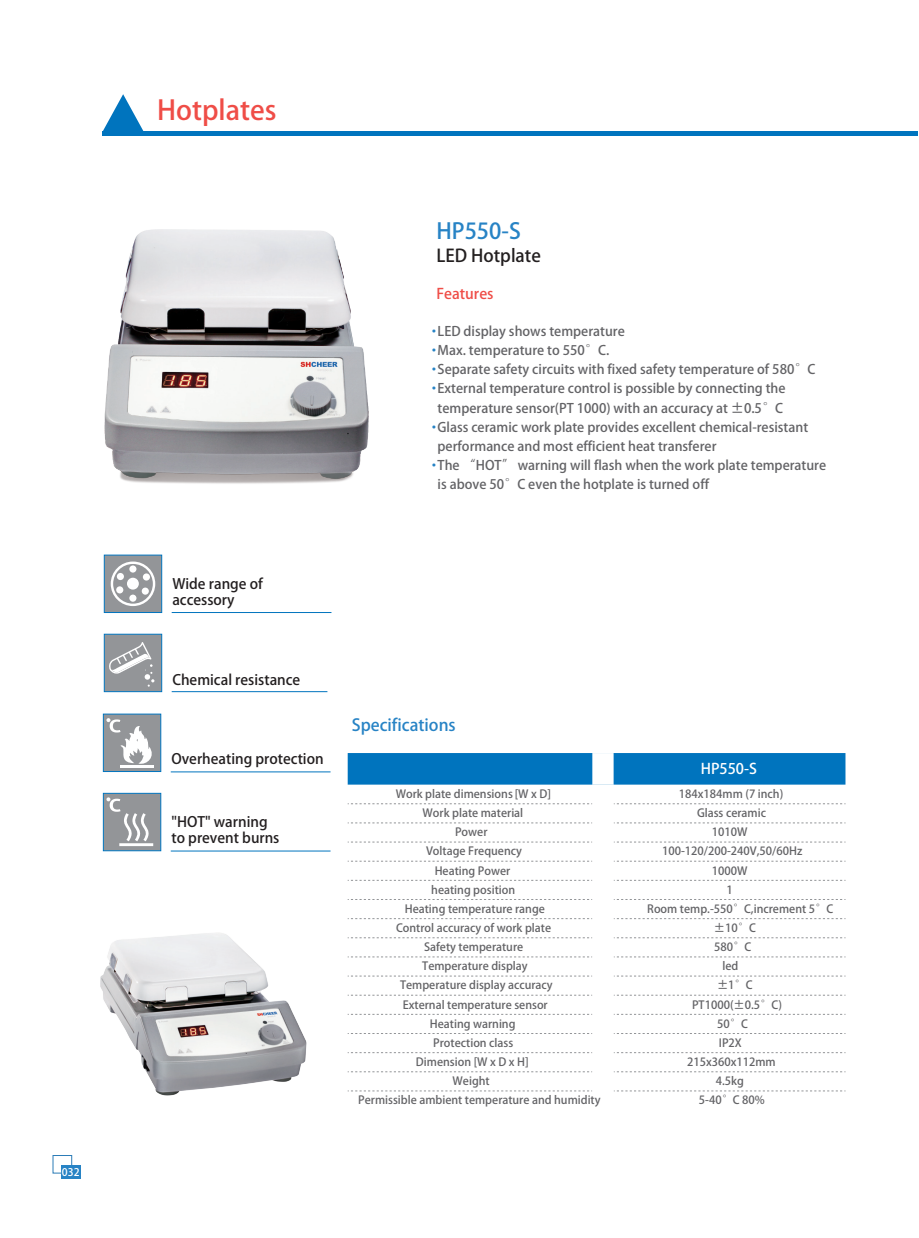
<style>
.page{position:relative;width:919px;height:1238px;background:#fff}
.page>*{position:absolute;margin:0;border:0;box-sizing:border-box;transform-origin:0 0}
.t1{font:27px "Frutiger LT Std Black G Bpc EUC H";color:#ef4d47}
.t2{font:21.9px "Frutiger LT Std Black G Bpc EUC H";color:#2783c5}
.t3{font:17.55px "Frutiger LT Std Black G Bpc EUC H";color:#231f20}
.t4{font:16.5px "Frutiger LT Std Black G Bpc EUC H";color:#2783c5}
.t5{font:14.55px "Frutiger LT Std Bold G Bpc EUC H";color:#ef4d47}
.t6{font:14.55px "Frutiger LT Std Bold G Bpc EUC H";color:#fff}
.t7{font:14.25px/16.2px "Frutiger LT Std Black G Bpc EUC H";color:#231f20}
.t8{font:13.05px/19.2px "Frutiger LT Std Light G Bpc EUC H";color:#636366}
.t9{font:13.05px/19.2px "Frutiger LT Std Light G Bpc EUC H";color:#2783c5;text-align:justify}
.t10{font:11.25px "Frutiger LT Std Light G Bpc EUC H";color:#636366}
.t11{font:10.5px "FZLTHJW GB1 0";color:#fff}
</style>
<div class="page">
<div style="left:53px;top:1155px;width:19px;height:18px;border:1px solid #2c7cb7"></div>
<div style="left:62px;top:1164px;width:19px;height:14px;background:#2783c5"></div>
<svg style="left:103px;top:94px;width:41px;height:37px"></svg>
<div style="left:103px;top:131px;width:815px;height:5px;background:#0074be"></div>
<div style="left:347px;top:753px;width:498px;height:31px;background:#0074be"></div>
<svg style="left:347px;top:803px;width:245px;height:1px"></svg>
<svg style="left:613px;top:803px;width:232px;height:1px"></svg>
<svg style="left:347px;top:822px;width:245px;height:1px"></svg>
<svg style="left:613px;top:822px;width:232px;height:1px"></svg>
<svg style="left:347px;top:841px;width:245px;height:1px"></svg>
<svg style="left:614px;top:841px;width:231px;height:1px"></svg>
<svg style="left:348px;top:860px;width:244px;height:1px"></svg>
<svg style="left:614px;top:860px;width:231px;height:1px"></svg>
<svg style="left:347px;top:880px;width:245px;height:1px"></svg>
<svg style="left:613px;top:880px;width:232px;height:1px"></svg>
<svg style="left:347px;top:899px;width:245px;height:1px"></svg>
<svg style="left:613px;top:899px;width:232px;height:1px"></svg>
<svg style="left:347px;top:918px;width:245px;height:1px"></svg>
<svg style="left:613px;top:918px;width:232px;height:1px"></svg>
<svg style="left:347px;top:937px;width:245px;height:1px"></svg>
<svg style="left:613px;top:937px;width:232px;height:1px"></svg>
<svg style="left:347px;top:956px;width:245px;height:1px"></svg>
<svg style="left:613px;top:956px;width:232px;height:1px"></svg>
<svg style="left:347px;top:975px;width:245px;height:1px"></svg>
<svg style="left:614px;top:975px;width:231px;height:1px"></svg>
<svg style="left:348px;top:994px;width:244px;height:1px"></svg>
<svg style="left:614px;top:994px;width:231px;height:1px"></svg>
<svg style="left:348px;top:1013px;width:244px;height:1px"></svg>
<svg style="left:614px;top:1013px;width:228px;height:1px"></svg>
<svg style="left:347px;top:1033px;width:245px;height:1px"></svg>
<svg style="left:613px;top:1033px;width:232px;height:1px"></svg>
<svg style="left:347px;top:1052px;width:245px;height:1px"></svg>
<svg style="left:613px;top:1052px;width:232px;height:1px"></svg>
<svg style="left:347px;top:1071px;width:245px;height:1px"></svg>
<svg style="left:613px;top:1071px;width:232px;height:1px"></svg>
<svg style="left:347px;top:1090px;width:245px;height:1px"></svg>
<svg style="left:613px;top:1090px;width:232px;height:1px"></svg>
<div style="left:592px;top:753px;width:21px;height:31px;background:#fff"></div>
<hr style="left:172px;top:612px;width:159px;height:1px;background:#0074be">
<div style="left:104px;top:554px;width:58px;height:59px;background:#939598;border:1px solid #0074be"></div>
<div style="left:127px;top:577px;width:12px;height:12px;background:#fff;border-radius:50%"></div>
<div style="left:117px;top:573px;width:7px;height:7px;background:#fff;border-radius:50%"></div>
<div style="left:116px;top:586px;width:7px;height:7px;background:#fff;border-radius:50%"></div>
<div style="left:129px;top:594px;width:7px;height:7px;background:#fff;border-radius:50%"></div>
<div style="left:142px;top:587px;width:7px;height:7px;background:#fff;border-radius:50%"></div>
<div style="left:143px;top:573px;width:7px;height:7px;background:#fff;border-radius:50%"></div>
<div style="left:129px;top:565px;width:7px;height:7px;background:#fff;border-radius:50%"></div>
<div style="left:111px;top:561px;width:44px;height:45px;border:2px solid #fff;border-radius:50%"></div>
<div style="left:104px;top:634px;width:58px;height:58px;background:#939598;border:1px solid #0074be"></div>
<svg style="left:109px;top:642px;width:45px;height:44px"></svg>
<hr style="left:172px;top:691px;width:155px;height:1px;background:#0074be">
<div style="left:103px;top:793px;width:58px;height:58px;background:#939598;border:1px solid #0074be"></div>
<svg style="left:106px;top:797px;width:47px;height:49px"></svg>
<hr style="left:171px;top:850px;width:159px;height:1px;background:#0074be">
<hr style="left:171px;top:771px;width:159px;height:1px;background:#0074be">
<div style="left:103px;top:713px;width:58px;height:58px;background:#939598;border:1px solid #0074be"></div>
<svg style="left:106px;top:718px;width:46px;height:46px"></svg>
<hr style="left:120px;top:765px;width:34px;height:3px;background:#fff">
<img style="left:104px;top:229px;width:264px;height:255px">
<img style="left:100px;top:933px;width:206px;height:162px">
<p class="t11" style="left:62px;top:1165px;width:19px">032</p>
<h1 class="t1" style="left:157px;top:93px;width:121px">Hotplates</h1>
<h2 class="t2" style="left:436px;top:218px;width:86px">HP550-S</h2>
<h3 class="t3" style="left:436px;top:245px;width:106px">LED Hotplate</h3>
<p class="t5" style="left:436px;top:284px;width:59px">Features</p>
<p class="t8" style="left:437px;top:321px;width:390px">LED display shows temperature<br>Max. temperature to 550°C.<br>Separate safety circuits with fixed safety temperature of 580°C External temperature control is possible by connecting the temperature sensor(PT 1000) with an accuracy at ±0.5°C<br>Glass ceramic work plate provides excellent chemical-resistant performance and most efficient heat transferer<br>The “HOT” warning will flash when the work plate temperature is above 50°C even the hotplate is turned off</p>
<p class="t9" style="left:427px;top:321px;width:15px">· · · ·</p>
<p class="t9" style="left:427px;top:417px;width:15px">·</p>
<p class="t9" style="left:427px;top:456px;width:15px">·</p>
<p class="t7" style="left:172px;top:575px;width:92px">Wide range of accessory</p>
<p class="t7" style="left:172px;top:672px;width:129px">Chemical resistance</p>
<p class="t7" style="left:171px;top:751px;width:154px">Overheating protection</p>
<p class="t7" style="left:171px;top:813px;width:110px">"HOT" warning to prevent burns</p>
<h3 class="t4" style="left:352px;top:715px;width:105px">Specifications</h3>
<p class="t6" style="left:700px;top:759px;width:58px">HP550-S</p>
<p class="t10" style="left:395px;top:786px;width:157px">Work plate dimensions [W x D]</p>
<p class="t10" style="left:678px;top:787px;width:106px">184x184mm (7 inch)</p>
<p class="t10" style="left:422px;top:806px;width:102px">Work plate material</p>
<p class="t10" style="left:697px;top:806px;width:70px">Glass ceramic</p>
<p class="t10" style="left:455px;top:825px;width:34px">Power</p>
<p class="t10" style="left:711px;top:825px;width:37px">1010W</p>
<p class="t10" style="left:426px;top:844px;width:97px">Voltage Frequency</p>
<p class="t10" style="left:662px;top:844px;width:142px">100-120/200-240V,50/60Hz</p>
<p class="t10" style="left:434px;top:863px;width:77px">Heating Power</p>
<p class="t10" style="left:711px;top:863px;width:37px">1000W</p>
<p class="t10" style="left:431px;top:882px;width:85px">heating position</p>
<p class="t10" style="left:726px;top:882px;width:8px">1</p>
<p class="t10" style="left:405px;top:901px;width:142px">Heating temperature range</p>
<p class="t10" style="left:647px;top:901px;width:187px">Room temp.-550°C,increment 5°C</p>
<p class="t10" style="left:396px;top:921px;width:157px">Control accuracy of work plate</p>
<p class="t10" style="left:713px;top:921px;width:44px">±10°C</p>
<p class="t10" style="left:424px;top:940px;width:100px">Safety temperature</p>
<p class="t10" style="left:714px;top:940px;width:39px">580°C</p>
<p class="t10" style="left:422px;top:959px;width:107px">Temperature display</p>
<p class="t10" style="left:722px;top:959px;width:17px">led</p>
<p class="t10" style="left:400px;top:978px;width:154px">Temperature display accuracy</p>
<p class="t10" style="left:717px;top:978px;width:37px">±1°C</p>
<p class="t10" style="left:403px;top:997px;width:146px">External temperature sensor</p>
<p class="t10" style="left:692px;top:997px;width:91px">PT1000(±0.5°C)</p>
<p class="t10" style="left:430px;top:1016px;width:87px">Heating warning</p>
<p class="t10" style="left:717px;top:1016px;width:32px">50°C</p>
<p class="t10" style="left:433px;top:1035px;width:82px">Protection class</p>
<p class="t10" style="left:718px;top:1035px;width:24px">IP2X</p>
<p class="t10" style="left:416px;top:1055px;width:114px">Dimension [W x D x H]</p>
<p class="t10" style="left:687px;top:1055px;width:90px">215x360x112mm</p>
<p class="t10" style="left:452px;top:1074px;width:39px">Weight</p>
<p class="t10" style="left:715px;top:1074px;width:30px">4.5kg</p>
<p class="t10" style="left:358px;top:1093px;width:244px">Permissible ambient temperature and humidity</p>
<p class="t10" style="left:698px;top:1093px;width:68px">5-40°C 80%</p>
</div>
